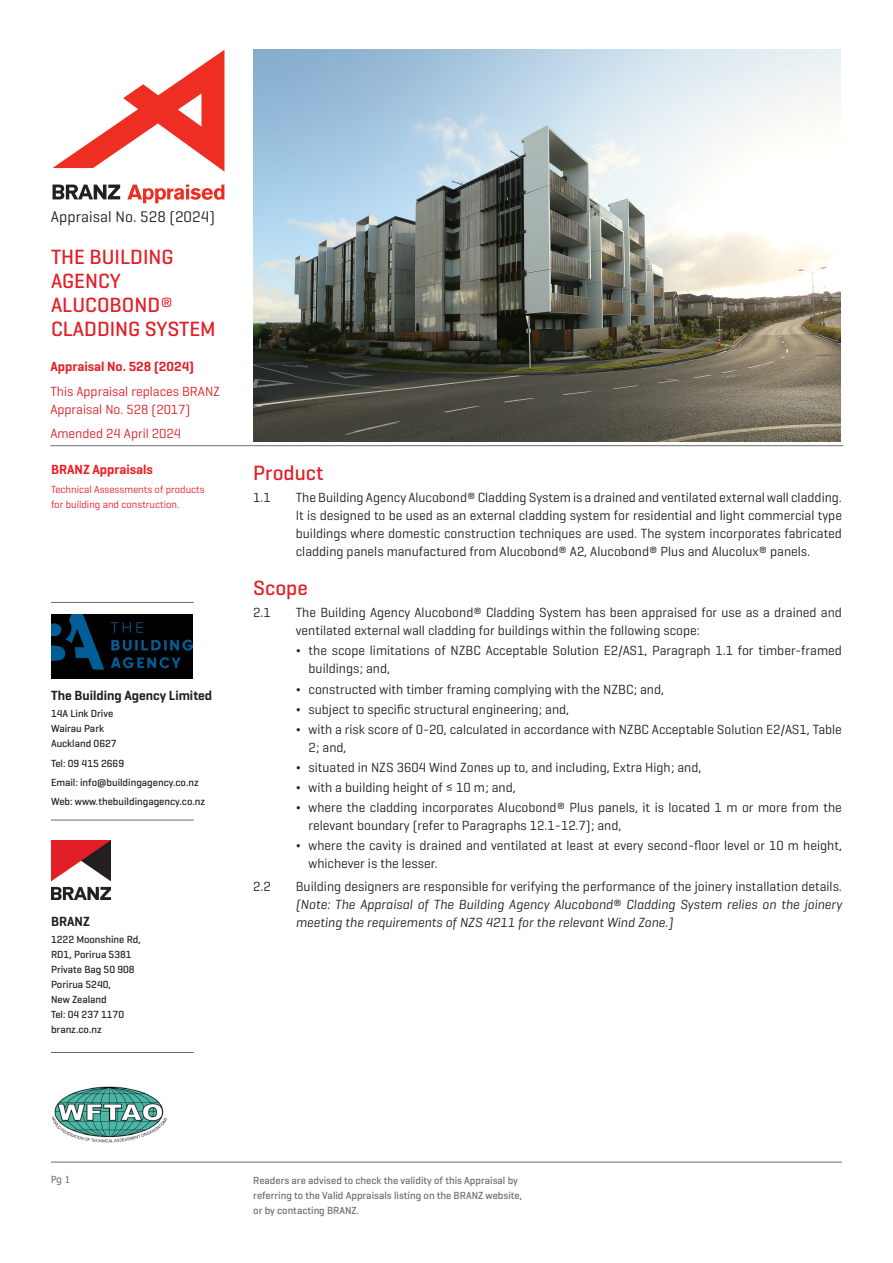
<style>
.page{position:relative;width:893px;height:1263px;background:#fff}
.page>*{position:absolute;margin:0;border:0;box-sizing:border-box;transform-origin:0 0}
.H3_Geo_P{font:500 21px/24px "Geogrotesque";color:#e21f26}
.t1{font:15.6px "Geogrotesque";letter-spacing:.005em;color:#231f20}
.t2{font:13.5px/18px "Geogrotesque";color:#231f20}
.t3{font:italic 13.5px/18px "Geogrotesque";color:#231f20;text-align:justify}
.H4_Geo_P{font:13.5px/18px "Geogrotesque";color:#e21f26}
.H5_Geo_P{font:600 13.5px "Geogrotesque";color:#231f20}
.H4_Geo_P-2{font:600 13.5px "Geogrotesque";color:#e21f26}
.Body{font:600 13.5px "Geogrotesque";color:#ee1d23}
.Small_Body_Geo_P{font:500 10.5px/15px "Geogrotesque";color:#231f20}
.Small_Body_Geo_P-2{font:500 10.5px/15px "Geogrotesque";color:#6c6d70}
.Body-2{font:10.5px/15px "Geogrotesque";color:#ee1d23}
.t4{font:9.75px "Tahoma";color:#6c6d70}
.s1{font-weight:400}
.s2{font-weight:500}
.s3{font-style:normal}
</style>
<div class="page">
<hr style="left:51px;top:602px;width:143px;height:1px;background:#6c6d70">
<img style="left:51px;top:614px;width:142px;height:64px">
<hr style="left:51px;top:820px;width:143px;height:1px;background:#6c6d70">
<img style="left:51px;top:840px;width:60px;height:60px">
<hr style="left:51px;top:1052px;width:143px;height:1px;background:#6c6d70">
<hr style="left:50px;top:445px;width:793px;height:1px;background:#6c6d70">
<hr style="left:51px;top:1162px;width:791px;height:1px;background:#6c6d70">
<img style="left:51px;top:1086px;width:117px;height:57px">
<svg style="left:52px;top:50px;width:172px;height:122px"></svg>
<svg style="left:127px;top:185px;width:97px;height:18px"></svg>
<svg style="left:53px;top:185px;width:67px;height:14px"></svg>
<img style="left:253px;top:50px;width:587px;height:392px">
<p class="t1" style="left:51px;top:207px;width:166px">Appraisal No. 528 (2024)</p>
<p class="H3_Geo_P" style="left:51px;top:245px;width:166px">THE BUILDING<br>AGENCY<br>ALUCOBOND<span class="s1">®<br></span>CLADDING SYSTEM</p>
<p class="H4_Geo_P-2" style="left:50px;top:358px;width:145px">Appraisal No. 528 (2024)</p>
<p class="H4_Geo_P" style="left:50px;top:382px;width:171px">This Appraisal replaces BRANZ<br>Appraisal No. 528 (2017)</p>
<p class="H4_Geo_P" style="left:50px;top:424px;width:132px">Amended 24 April 2024</p>
<p class="Body" style="left:51px;top:461px;width:103px">BRANZ Appraisals</p>
<p class="Body-2" style="left:51px;top:482px;width:155px">Technical Assessments of products for building and construction.</p>
<p class="H5_Geo_P" style="left:51px;top:687px;width:163px">The Building Agency Limited</p>
<p class="Small_Body_Geo_P" style="left:51px;top:706px;width:64px">14A Link Drive</p>
<p class="Small_Body_Geo_P" style="left:51px;top:721px;width:55px">Wairau Park</p>
<p class="Small_Body_Geo_P" style="left:51px;top:736px;width:67px">Auckland 0627</p>
<p class="Small_Body_Geo_P" style="left:51px;top:755px;width:75px">Tel: 09 415 2669</p>
<p class="Small_Body_Geo_P" style="left:51px;top:775px;width:149px">Email: info@buildingagency.co.nz</p>
<p class="Small_Body_Geo_P" style="left:51px;top:794px;width:156px">Web: www.thebuildingagency.co.nz</p>
<p class="H5_Geo_P" style="left:51px;top:913px;width:40px">BRANZ</p>
<p class="Small_Body_Geo_P" style="left:51px;top:932px;width:91px">1222 Moonshine Rd,</p>
<p class="Small_Body_Geo_P" style="left:51px;top:947px;width:82px">RD1, Porirua 5381</p>
<p class="Small_Body_Geo_P" style="left:51px;top:962px;width:85px">Private Bag 50 908</p>
<p class="Small_Body_Geo_P" style="left:51px;top:977px;width:62px">Porirua 5240,<br>New Zealand</p>
<p class="Small_Body_Geo_P" style="left:51px;top:1007px;width:75px">Tel: 04 237 1170</p>
<p class="Small_Body_Geo_P" style="left:51px;top:1022px;width:52px">branz.co.nz</p>
<p class="H3_Geo_P" style="left:253px;top:460px;width:72px">Product</p>
<p class="t2" style="left:253px;top:488px;width:19px">1.1</p>
<p class="t2" style="left:296px;top:488px;width:548px;text-align:justify">The Building Agency Alucobond® Cladding System is a drained and ventilated external wall cladding.<br>It is designed to be used as an external cladding system for residential and light commercial type buildings where domestic construction techniques are used. The system incorporates fabricated cladding panels manufactured from Alucobond® A2, Alucobond® Plus and Alucolux® panels.</p>
<p class="H3_Geo_P" style="left:253px;top:575px;width:56px">Scope</p>
<p class="t2" style="left:253px;top:603px;width:19px">2.1</p>
<p class="t2" style="left:296px;top:603px;width:548px">The Building Agency Alucobond® Cladding System has been appraised for use as a drained and ventilated external wall cladding for buildings within the following scope:</p>
<p class="t2" style="left:309px;top:641px;width:535px;text-indent:-13px"><span class="s2">¬</span> the scope limitations of NZBC Acceptable Solution E2/AS1, Paragraph 1.1 for timber-framed buildings; and,</p>
<p class="t2" style="left:296px;top:679px;width:370px"><span class="s2">¬</span> constructed with timber framing complying with the NZBC; and,</p>
<p class="t2" style="left:296px;top:700px;width:275px"><span class="s2">¬</span> subject to specific structural engineering; and,</p>
<p class="t2" style="left:309px;top:720px;width:535px;text-indent:-13px"><span class="s2">¬</span> with a risk score of 0-20, calculated in accordance with NZBC Acceptable Solution E2/AS1, Table<br>2; and,</p>
<p class="t2" style="left:296px;top:758px;width:407px"><span class="s2">¬</span> situated in NZS 3604 Wind Zones up to, and including, Extra High; and,</p>
<p class="t2" style="left:296px;top:778px;width:221px"><span class="s2">¬</span> with a building height of ≤ 10 m; and,</p>
<p class="t2" style="left:309px;top:798px;width:535px;text-indent:-13px"><span class="s2">¬</span> where the cladding incorporates Alucobond® Plus panels, it is located 1 m or more from the relevant boundary (refer to Paragraphs 12.1-12.7); and,</p>
<p class="t2" style="left:309px;top:836px;width:535px;text-indent:-13px"><span class="s2">¬</span> where the cavity is drained and ventilated at least at every second-floor level or 10 m height, whichever is the lesser.</p>
<p class="t2" style="left:253px;top:876px;width:19px">2.2</p>
<p class="t3" style="left:296px;top:876px;width:548px"><span class="s3">Building designers are responsible for verifying the performance of the joinery installation details. </span>(Note: The Appraisal of The Building Agency Alucobond® Cladding System relies on the joinery meeting the requirements of NZS 4211 for the relevant Wind Zone.]</p>
<p class="t4" style="left:51px;top:1173px;width:21px">Pg 1</p>
<p class="Small_Body_Geo_P-2" style="left:253px;top:1172px;width:270px">Readers are advised to check the validity of this Appraisal by referring to the Valid Appraisals listing on the BRANZ website, or by contacting BRANZ.</p>
</div>
